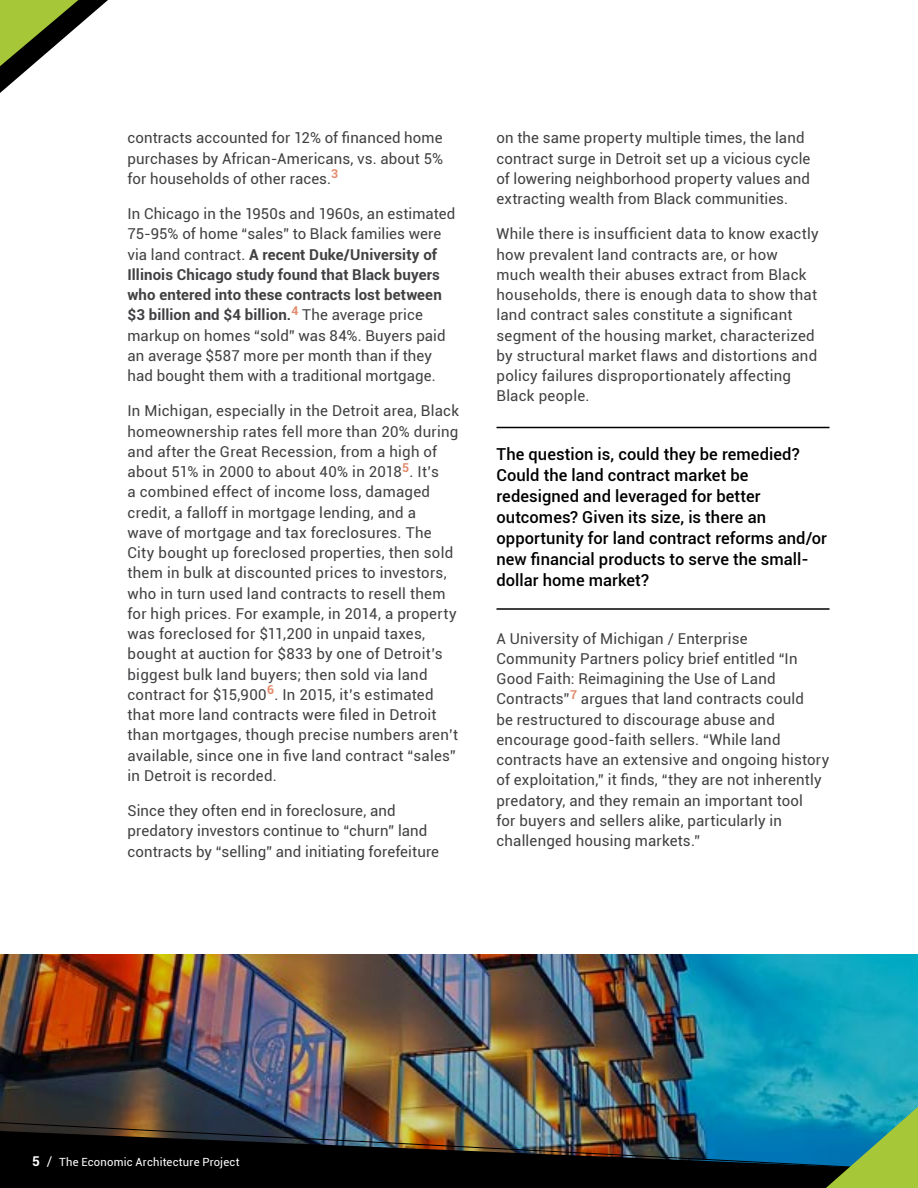
<style>
.page{position:relative;width:918px;height:1188px;background:#fff}
.page>*{position:absolute;margin:0;border:0;box-sizing:border-box;transform-origin:0 0}
.t1{font:500 16.5px/21px "Roboto";letter-spacing:.005em;color:#000}
.t2{font:15px/20.2px "Roboto";letter-spacing:.015em;color:#414042}
.t3{font:11.25px "Roboto";letter-spacing:.02em;color:#fff}
.s1{font-weight:700}
.s2{font-weight:700;font-size:13.5px}
.s3{font-size:13.5px}
</style>
<div class="page">
<img style="left:1px;top:954px;width:917px;height:162px">
<hr style="left:496px;top:427px;width:334px;height:1px;background:#000">
<hr style="left:496px;top:608px;width:334px;height:2px;background:#000">
<svg style="left:0;top:0;width:108px;height:93px"></svg>
<img style="left:0;top:1116px;width:826px;height:72px">
<svg style="left:826px;top:1103px;width:92px;height:85px;background:#56a473"></svg>
<p class="t2" style="left:128px;top:127px;width:317px;text-align:justify">contracts accounted for 12% of financed home purchases by African-Americans, vs. about 5% for households of other races.<sup>3</sup></p>
<p class="t2" style="left:128px;top:203px;width:329px">In Chicago in the 1950s and 1960s, an estimated 75-95% of home “sales” to Black families were via land contract. <span class="s1">A recent Duke/University of Illinois Chicago study found that Black buyers who entered into these contracts lost between $3 billion and $4 billion.</span><sup>4</sup> The average price markup on homes “sold” was 84%. Buyers paid an average $587 more per month than if they had bought them with a traditional mortgage.</p>
<p class="t2" style="left:127px;top:400px;width:333px">In Michigan, especially in the Detroit area, Black homeownership rates fell more than 20% during and after the Great Recession, from a high of about 51% in 2000 to about 40% in 2018<sup>5</sup>. It’s<br>a combined effect of income loss, damaged credit, a falloff in mortgage lending, and a<br>wave of mortgage and tax foreclosures. The City bought up foreclosed properties, then sold them in bulk at discounted prices to investors, who in turn used land contracts to resell them for high prices. For example, in 2014, a property was foreclosed for $11,200 in unpaid taxes, bought at auction for $833 by one of Detroit’s biggest bulk land buyers; then sold via land contract for $15,900<sup>6</sup>. In 2015, it’s estimated that more land contracts were filed in Detroit than mortgages, though precise numbers aren’t available, since one in five land contract “sales” in Detroit is recorded.</p>
<p class="t2" style="left:128px;top:800px;width:313px">Since they often end in foreclosure, and predatory investors continue to “churn” land contracts by “selling” and initiating forefeiture</p>
<p class="t2" style="left:496px;top:127px;width:315px">on the same property multiple times, the land contract surge in Detroit set up a vicious cycle of lowering neighborhood property values and extracting wealth from Black communities.</p>
<p class="t2" style="left:496px;top:223px;width:324px">While there is insufficient data to know exactly how prevalent land contracts are, or how much wealth their abuses extract from Black households, there is enough data to show that land contract sales constitute a significant segment of the housing market, characterized by structural market flaws and distortions and policy failures disproportionately affecting Black people.</p>
<p class="t1" style="left:496px;top:443px;width:332px">The question is, could they be remedied?<br>Could the land contract market be redesigned and leveraged for better outcomes? Given its size, is there an opportunity for land contract reforms and/or new financial products to serve the small&shy;dollar home market?</p>
<p class="t2" style="left:496px;top:627px;width:334px">A University of Michigan / Enterprise Community Partners policy brief entitled “In Good Faith: Reimagining the Use of Land Contracts”<sup>7</sup> argues that land contracts could<br>be restructured to discourage abuse and encourage good-faith sellers. “While land contracts have an extensive and ongoing history of exploitation,” it finds, “they are not inherently predatory, and they remain an important tool<br>for buyers and sellers alike, particularly in challenged housing markets.”</p>
<p class="t3" style="left:32px;top:1154px;width:209px"><span class="s2">5</span> <span class="s3">/</span> The Economic Architecture Project</p>
</div>
